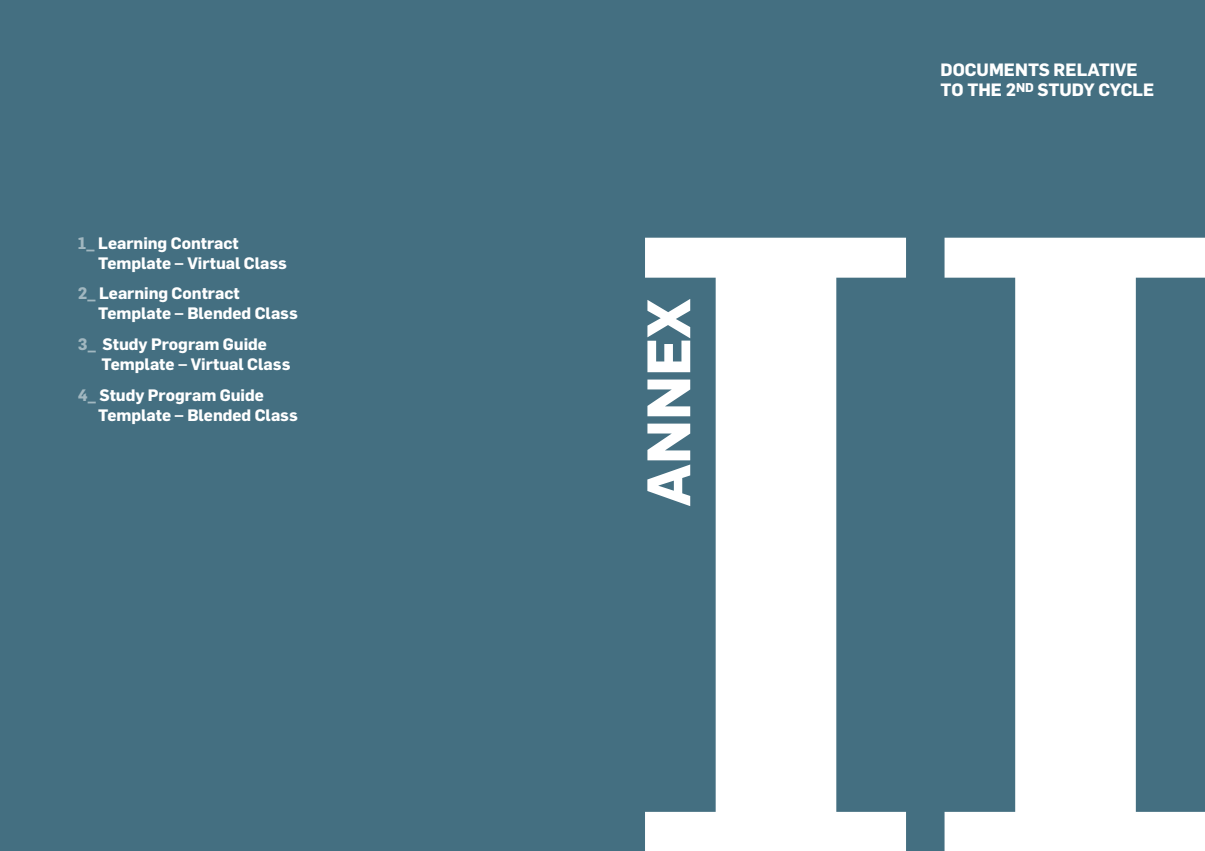
<style>
.page{position:relative;width:1205px;height:851px;background:#fff}
.page>*{position:absolute;margin:0;border:0;box-sizing:border-box;transform-origin:0 0}
.t1{font:700 60px "Flama Basic";color:#fff}
.t2{font:700 17.5px/20px "Flama Basic";color:#fff}
.t3{font:700 16.25px/20px "Flama Basic";color:#fff}
.s1{color:#a1b7c0}
</style>
<div class="page">
<div style="left:0;top:0;width:1205px;height:850px;background:#446f81"></div>
<svg style="left:645px;top:238px;width:560px;height:612px"></svg>
<p class="t3" style="left:98px;top:233px;width:190px;text-indent:-20px"><span class="s1">1_</span> Learning Contract<br>Template – Virtual Class</p>
<p class="t3" style="left:98px;top:284px;width:201px;text-indent:-20px"><span class="s1">2_</span> Learning Contract<br>Template – Blended Class</p>
<p class="t3" style="left:102px;top:335px;width:190px;text-indent:-24px"><span class="s1">3_</span> Study Program Guide<br>Template – Virtual Class</p>
<p class="t3" style="left:98px;top:385px;width:201px;text-indent:-20px"><span class="s1">4_</span> Study Program Guide<br>Template – Blended Class</p>
<h1 class="t1" style="left:641px;top:506px;width:209px;rotate:-90deg">ANNEX</h1>
<p class="t2" style="left:940px;top:60px;width:215px">DOCUMENTS RELATIVE<br>TO THE 2<sup>ND</sup> STUDY CYCLE</p>
</div>
